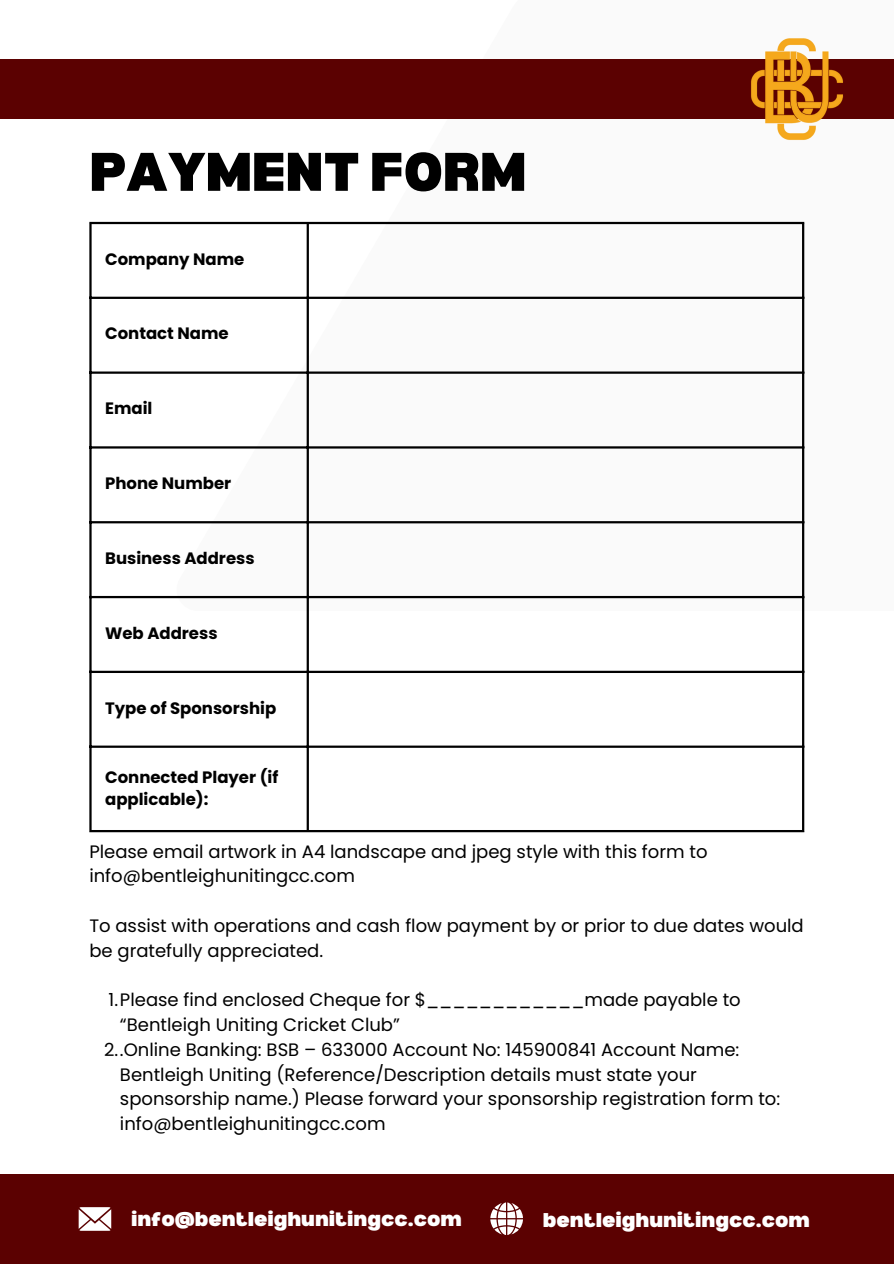
<style>
.page{position:relative;width:894px;height:1264px;background:#fff}
.page>*{position:absolute;margin:0;border:0;box-sizing:border-box;transform-origin:0 0}
.t1{font:900 53.1px "Bernoru";letter-spacing:-.01em;color:#000}
.t2{font:900 19.5px "Bernoru";color:#fff}
.t3{font:18px/24.8px "Poppins";color:#000}
.t4{font:700 16.5px/22.5px "Poppins";color:#000}
</style>
<div class="page">
<div style="left:176px;top:0;width:717px;height:611px;background:#fafafa"></div>
<hr style="left:89px;top:224px;width:3px;height:606px;background:#000">
<hr style="left:306px;top:224px;width:3px;height:606px;background:#000">
<hr style="left:801px;top:224px;width:3px;height:606px;background:#000">
<hr style="left:89px;top:222px;width:715px;height:2px;background:#000">
<hr style="left:89px;top:297px;width:715px;height:2px;background:#000">
<hr style="left:89px;top:371px;width:715px;height:3px;background:#000">
<hr style="left:89px;top:446px;width:715px;height:2px;background:#000">
<hr style="left:89px;top:521px;width:715px;height:2px;background:#000">
<hr style="left:89px;top:596px;width:715px;height:2px;background:#000">
<hr style="left:89px;top:670px;width:715px;height:3px;background:#000">
<hr style="left:89px;top:745px;width:715px;height:2px;background:#000">
<hr style="left:89px;top:830px;width:715px;height:2px;background:#000">
<div style="left:0;top:1174px;width:893px;height:89px;background:#5b0101"></div>
<svg style="left:79px;top:1207px;width:32px;height:23px"></svg>
<svg style="left:490px;top:1202px;width:33px;height:32px"></svg>
<div style="left:0;top:59px;width:893px;height:60px;background:#5b0101"></div>
<img style="left:751px;top:38px;width:92px;height:102px">
<h2 class="t1" style="left:89px;top:141px;width:438px">PAYMENT FORM</h2>
<p class="t4" style="left:105px;top:247px;width:141px">Company Name</p>
<h1 class="t4" style="left:105px;top:322px;width:125px">Contact Name</h1>
<p class="t4" style="left:105px;top:397px;width:49px">Email</p>
<p class="t4" style="left:105px;top:472px;width:128px">Phone Number</p>
<p class="t4" style="left:105px;top:547px;width:151px">Business Address</p>
<p class="t4" style="left:105px;top:621px;width:114px">Web Address</p>
<p class="t4" style="left:105px;top:696px;width:173px">Type of Sponsorship</p>
<p class="t4" style="left:105px;top:765px;width:175px">Connected Player (if applicable):</p>
<p class="t3" style="left:89px;top:839px;width:619px">Please email artwork in A4 landscape and jpeg style with this form to info@bentleighunitingcc.com</p>
<p class="t3" style="left:89px;top:913px;width:715px">To assist with operations and cash flow payment by or prior to due dates would be gratefully appreciated.</p>
<p class="t3" style="left:120px;top:987px;width:622px;text-indent:-11px">1.Please find enclosed Cheque for $____________made payable to “Bentleigh Uniting Cricket Club”</p>
<p class="t3" style="left:120px;top:1037px;width:661px;text-indent:-16px">2..Online Banking: BSB – 633000 Account No: 145900841 Account Name:<br>Bentleigh Uniting (Reference/Description details must state your sponsorship name.) Please forward your sponsorship registration form to: info@bentleighunitingcc.com</p>
<p class="t2" style="left:131px;top:1207px;width:332px">info@bentleighunitingcc.com</p>
<p class="t2" style="left:542px;top:1208px;width:268px">bentleighunitingcc.com</p>
</div>
